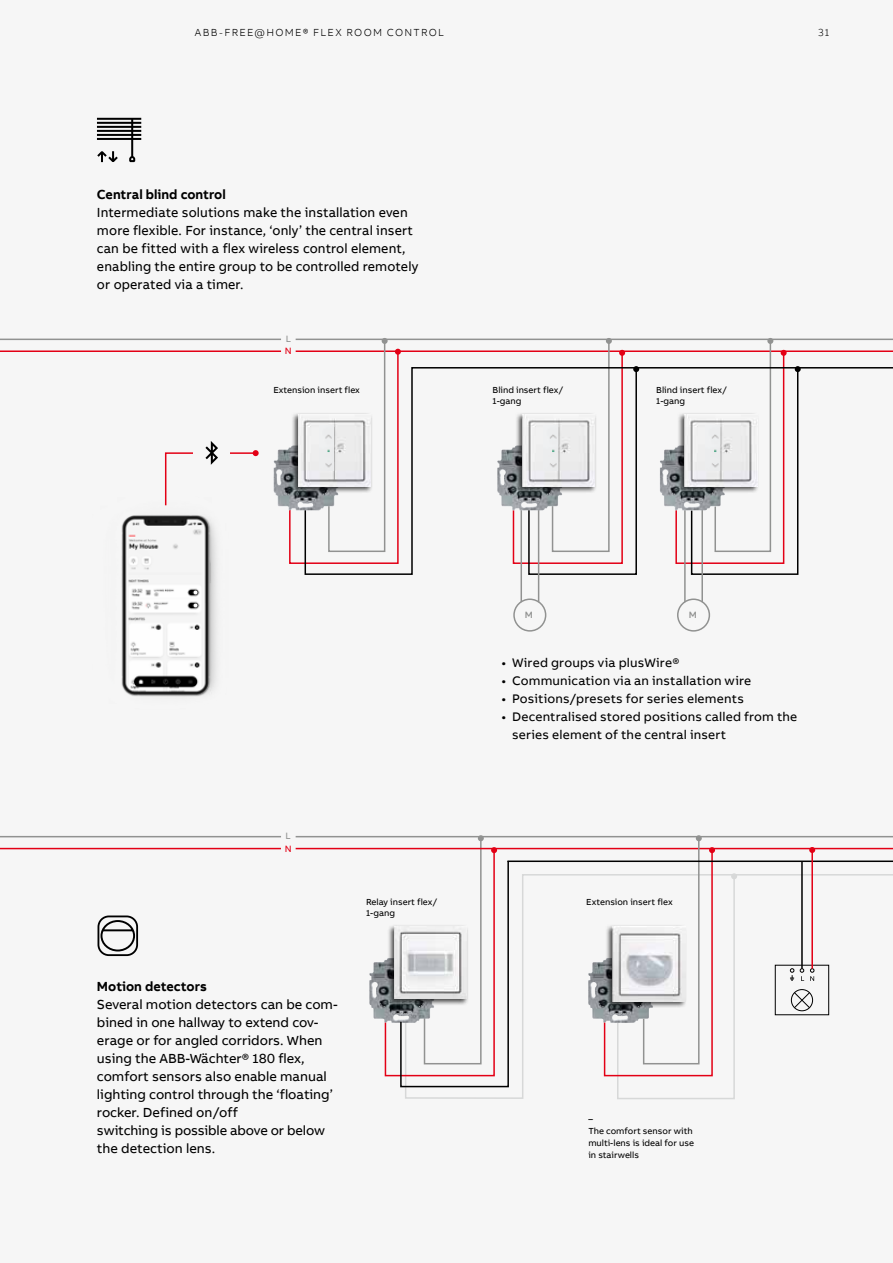
<style>
.page{position:relative;width:893px;height:1263px;background:#f6f6f6}
.page>*{position:absolute;margin:0;border:0;box-sizing:border-box;transform-origin:0 0}
.t1{font:13.5px/18px "AB Bvoice";color:#000}
.t2{font:700 13.5px "AB Bvoice";color:#000}
.t3{font:12.75px/18px "AB Bvoice";letter-spacing:.015em;color:#000}
.t4{font:300 10.5px "AB Bvoice";letter-spacing:.12em;color:#000}
.t5{font:500 9.45px "AB Bvoice";color:#919291}
.t6{font:9.45px "AB Bvoice";color:#919291}
.t7{font:9.45px "AB Bvoice";color:#e30015}
.t8{font:9px/12px "AB Bvoice";color:#000}
</style>
<div class="page">
<svg style="left:97px;top:118px;width:44px;height:44px"></svg>
<div style="left:98px;top:915px;width:40px;height:41px;border:2px solid #000;border-radius:10px"></div>
<svg style="left:100px;top:919px;width:36px;height:33px"></svg>
<svg style="left:405px;top:874px;width:488px;height:225px"></svg>
<img style="left:588px;top:958px;width:15px;height:65px">
<img style="left:369px;top:962px;width:15px;height:57px">
<hr style="left:296px;top:339px;width:597px;height:1px;background:#919291">
<hr style="left:296px;top:836px;width:597px;height:1px;background:#919291">
<hr style="left:296px;top:350px;width:597px;height:2px;background:#e30015">
<hr style="left:296px;top:848px;width:597px;height:1px;background:#e30015">
<svg style="left:289px;top:338px;width:112px;height:226px"></svg>
<svg style="left:603px;top:835px;width:134px;height:264px"></svg>
<svg style="left:304px;top:366px;width:589px;height:209px"></svg>
<svg style="left:512px;top:338px;width:127px;height:238px"></svg>
<svg style="left:384px;top:835px;width:126px;height:253px"></svg>
<svg style="left:675px;top:338px;width:126px;height:237px"></svg>
<div style="left:513px;top:598px;width:33px;height:34px;border:2px solid #919291;border-radius:50%"></div>
<div style="left:677px;top:598px;width:33px;height:34px;border:2px solid #919291;border-radius:50%"></div>
<hr style="left:520px;top:509px;width:2px;height:93px;background:#919291">
<hr style="left:684px;top:509px;width:2px;height:93px;background:#919291">
<hr style="left:538px;top:509px;width:1px;height:93px;background:#919291">
<hr style="left:701px;top:509px;width:2px;height:93px;background:#919291">
<hr style="left:0;top:339px;width:281px;height:1px;background:#919291">
<hr style="left:0;top:350px;width:281px;height:2px;background:#e30015">
<hr style="left:0;top:848px;width:281px;height:1px;background:#e30015">
<img style="left:274px;top:445px;width:65px;height:65px">
<img style="left:497px;top:445px;width:65px;height:65px">
<img style="left:660px;top:445px;width:65px;height:65px">
<img style="left:121px;top:521px;width:96px;height:176px">
<img style="left:122px;top:515px;width:87px;height:180px">
<svg style="left:164px;top:441px;width:95px;height:65px"></svg>
<hr style="left:507px;top:860px;width:386px;height:2px;background:#000">
<div style="left:775px;top:965px;width:54px;height:50px;border:1px solid #000"></div>
<div style="left:791px;top:989px;width:22px;height:22px;border:1px solid #000;border-radius:50%"></div>
<svg style="left:790px;top:968px;width:4px;height:13px"></svg>
<svg style="left:793px;top:991px;width:18px;height:18px"></svg>
<hr style="left:811px;top:850px;width:2px;height:118px;background:#e30015">
<svg style="left:809px;top:847px;width:6px;height:6px"></svg>
<hr style="left:801px;top:861px;width:2px;height:107px;background:#000">
<svg style="left:800px;top:968px;width:4px;height:13px"></svg>
<svg style="left:810px;top:968px;width:4px;height:13px"></svg>
<div style="left:291px;top:412px;width:82px;height:82px;background:#000;opacity:.7"></div>
<img style="left:298px;top:414px;width:73px;height:73px">
<img style="left:320px;top:425px;width:13px;height:46px">
<div style="left:515px;top:412px;width:82px;height:82px;background:#000;opacity:.7"></div>
<img style="left:522px;top:414px;width:73px;height:73px">
<img style="left:544px;top:425px;width:13px;height:46px">
<div style="left:677px;top:412px;width:82px;height:82px;background:#000;opacity:.7"></div>
<img style="left:684px;top:414px;width:73px;height:73px">
<img style="left:706px;top:425px;width:14px;height:46px">
<hr style="left:0;top:836px;width:281px;height:1px;background:#919291">
<div style="left:387px;top:924px;width:82px;height:81px;background:#000;opacity:.7"></div>
<img style="left:394px;top:926px;width:73px;height:73px">
<div style="left:605px;top:924px;width:82px;height:84px;background:#000;opacity:.7"></div>
<img style="left:612px;top:926px;width:73px;height:75px">
<p class="t4" style="left:195px;top:26px;width:251px">ABB-FREE@HOME® FLEX ROOM CONTROL</p>
<p class="t4" style="left:818px;top:26px;width:12px">31</p>
<p class="t2" style="left:97px;top:186px;width:130px">Central blind control</p>
<p class="t1" style="left:97px;top:203px;width:323px">Intermediate solutions make the installation even more flexible. For instance, ‘only’ the central insert can be fitted with a flex wireless control element, enabling the entire group to be controlled remotely or operated via a timer.</p>
<p class="t6" style="left:286px;top:333px;width:7px">L</p>
<p class="t7" style="left:285px;top:345px;width:8px">N</p>
<p class="t8" style="left:274px;top:384px;width:88px">Extension insert flex</p>
<p class="t6" style="left:286px;top:830px;width:7px">L</p>
<p class="t7" style="left:285px;top:843px;width:8px">N</p>
<p class="t8" style="left:493px;top:384px;width:72px;line-height:10.8px">Blind insert flex/<br>1-gang</p>
<p class="t8" style="left:656px;top:384px;width:72px;line-height:10.8px">Blind insert flex/<br>1-gang</p>
<p class="t5" style="left:525px;top:609px;width:10px">M</p>
<p class="t5" style="left:689px;top:609px;width:10px">M</p>
<p class="t3" style="left:501px;top:654px;width:179px">• Wired groups via plusWire®</p>
<p class="t3" style="left:501px;top:672px;width:251px">• Communication via an installation wire</p>
<p class="t3" style="left:501px;top:690px;width:244px">• Positions/presets for series elements</p>
<p class="t3" style="left:512px;top:708px;width:287px;text-indent:-11px">• Decentralised stored positions called from the series element of the central insert</p>
<p class="t2" style="left:97px;top:978px;width:112px">Motion detectors</p>
<p class="t1" style="left:97px;top:995px;width:242px">Several motion detectors can be com&shy;bined in one hallway to extend cov&shy;erage or for angled corridors. When using the ABB-Wächter® 180 flex, comfort sensors also enable manual lighting control through the ‘floating’ rocker. Defined on/off<br>switching is possible above or below the detection lens.</p>
<p class="t8" style="left:366px;top:897px;width:73px;line-height:10.8px">Relay insert flex/<br>1-gang</p>
<p class="t8" style="left:586px;top:896px;width:88px">Extension insert flex</p>
<p class="t8" style="left:588px;top:1113px;width:107px">–<br>The comfort sensor with multi-lens is ideal for use in stairwells</p>
</div>
